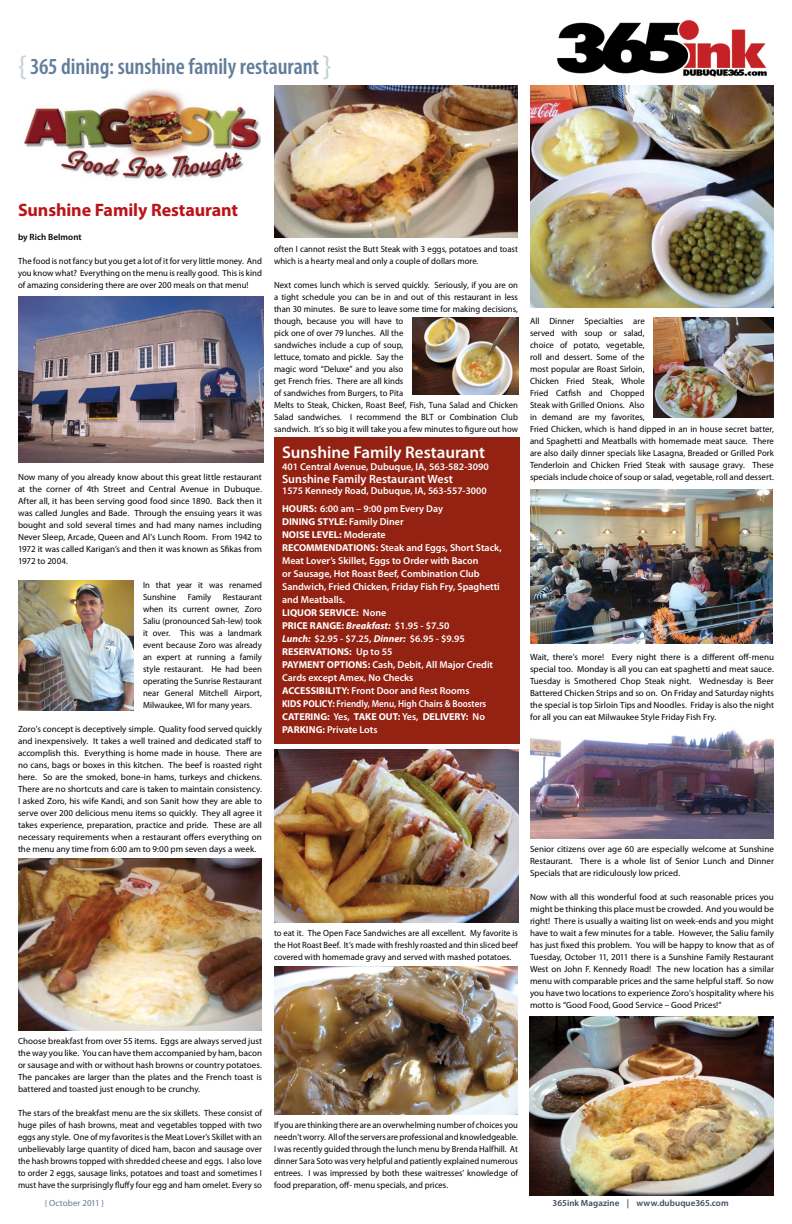
<style>
.page{position:relative;width:792px;height:1224px;background:#fff}
.page>*{position:absolute;margin:0;border:0;box-sizing:border-box;transform-origin:0 0}
.t1{font:600 condensed 23px "Myriad Pro";letter-spacing:-.005em;color:#617d99}
.t2{font:700 18px "Myriad Pro";letter-spacing:-.005em;color:#ba141a}
.t3{font:600 17px "Myriad Pro";color:#fff}
.t4{font:600 12px "Myriad Pro";color:#fff}
.t5{font:600 10px/13px "Myriad Pro";color:#fff}
.t6{font:9px/12px "Myriad Pro";letter-spacing:.005em;color:#000;text-align:justify}
.t7{font:9px/12px "Myriad Pro";letter-spacing:.005em;color:#000;scale:.96 1}
.t8{font:9px/12px "Myriad Pro";letter-spacing:.005em;color:#000;text-align:justify;scale:.95 1}
.t9{font:600 9px "Myriad Pro";letter-spacing:.005em;color:#3b4a5c}
.t10{font:9px "Myriad Pro";letter-spacing:.005em;color:#617d99}
.t11{font:600 9px "Myriad Pro";letter-spacing:.005em;color:#000}
.s1{font-weight:400;font-stretch:normal;font-size:30px;color:#c4d1d6}
.s2{font-weight:700}
.s3{font-weight:700;font-style:italic}
</style>
<div class="page">
<img style="left:557px;top:19px;width:210px;height:58px">
<div style="left:274px;top:437px;width:246px;height:307px;background:#932213"></div>
<img style="left:24px;top:89px;width:237px;height:90px">
<img style="left:531px;top:490px;width:241px;height:154px">
<img style="left:275px;top:967px;width:243px;height:148px">
<img style="left:274px;top:750px;width:244px;height:172px">
<img style="left:530px;top:85px;width:244px;height:223px">
<img style="left:654px;top:318px;width:120px;height:100px">
<img style="left:530px;top:1016px;width:244px;height:179px">
<img style="left:18px;top:859px;width:244px;height:172px">
<img style="left:18px;top:296px;width:245px;height:167px">
<img style="left:274px;top:85px;width:244px;height:152px">
<img style="left:18px;top:580px;width:116px;height:131px">
<img style="left:530px;top:729px;width:243px;height:109px">
<img style="left:412px;top:317px;width:106px;height:77px">
<h1 class="t1" style="left:18px;top:52px;width:315px"><span class="s1">{</span> 365 dining: sunshine family restaurant <span class="s1">}</span></h1>
<h2 class="t2" style="left:18px;top:198px;width:222px">Sunshine Family Restaurant</h2>
<p class="t11" style="left:18px;top:231px;width:65px">by Rich Belmont</p>
<p class="t6" style="left:18px;top:255px;width:245px">The food is not fancy but you get a lot of it for very little money. And you know what? Everything on the menu is really good. This is kind of amazing considering there are over 200 meals on that menu!</p>
<p class="t6" style="left:18px;top:471px;width:246px">Now many of you already know about this great little restaurant at the corner of 4th Street and Central Avenue in Dubuque.<br>After all, it has been serving good food since 1890. Back then it was called Jungles and Bade. Through the ensuing years it was bought and sold several times and had many names including Never Sleep, Arcade, Queen and Al’s Lunch Room. From 1942 to 1972 it was called Karigan’s and then it was known as Sfikas from 1972 to 2004.</p>
<p class="t7" style="left:143px;top:579px;width:125px">In that year it was renamed<br>Sunshine</p>
<p class="t7" style="left:188px;top:591px;width:26px">Family</p>
<p class="t7" style="left:143px;top:591px;width:125px;text-align:justify;text-indent:80px">Restaurant when its current owner, Zoro Saliu (pronounced Sah-lew) took it over. This was a landmark event because Zoro was already an expert at running a family style restaurant. He had been operating the Sunrise Restaurant near General Mitchell Airport, Milwaukee, WI for many years.</p>
<p class="t6" style="left:18px;top:723px;width:246px">Zoro’s concept is deceptively simple. Quality food served quickly and inexpensively. It takes a well trained and dedicated staff to accomplish this. Everything is home made in house. There are no cans, bags or boxes in this kitchen. The beef is roasted right here. So are the smoked, bone-in hams, turkeys and chickens.<br>There are no shortcuts and care is taken to maintain consistency.<br>I asked Zoro, his wife Kandi, and son Sanit how they are able to serve over 200 delicious menu items so quickly. They all agree it takes experience, preparation, practice and pride. These are all necessary requirements when a restaurant offers everything on the menu any time from 6:00 am to 9:00 pm seven days a week.</p>
<p class="t6" style="left:18px;top:1035px;width:246px">Choose breakfast from over 55 items. Eggs are always served just the way you like. You can have them accompanied by ham, bacon or sausage and with or without hash browns or country potatoes.<br>The pancakes are larger than the plates and the French toast is battered and toasted just enough to be crunchy.</p>
<p class="t7" style="left:18px;top:1107px;width:256px;text-align:justify">The stars of the breakfast menu are the six skillets. These consist of huge piles of hash browns, meat and vegetables topped with two eggs any style. One of my favorites is the Meat Lover’s Skillet with an unbelievably large quantity of diced ham, bacon and sausage over the hash browns topped with shredded cheese and eggs. I also love to order 2 eggs, sausage links, potatoes and toast and sometimes I must have the surprisingly fluffy four egg and ham omelet. Every so</p>
<p class="t7" style="left:274px;top:243px;width:256px">often I cannot resist the Butt Steak with 3 eggs, potatoes and toast which is a hearty meal and only a couple of dollars more.</p>
<p class="t7" style="left:274px;top:279px;width:256px">Next comes lunch which is served quickly. Seriously, if you are on a tight schedule you can be in and out of this restaurant in less than 30 minutes. Be sure to leave some time for making decisions, though, because you will have to<br>pick one of over 79 lunches. All the<br>sandwiches include a cup of soup,<br>lettuce, tomato and pickle. Say the<br>magic word “Deluxe” and you also<br>get French fries. There are all kinds<br>of sandwiches from Burgers, to Pita<br>Melts to Steak, Chicken, Roast Beef, Fish, Tuna Salad and Chicken Salad sandwiches. I recommend the BLT or Combination Club sandwich. It’s so big it will take you a few minutes to figure out how</p>
<h3 class="t3" style="left:282px;top:441px;width:205px">Sunshine Family Restaurant</h3>
<p class="t5" style="left:282px;top:460px;width:208px">401 Central Avenue, Dubuque, IA, 563-582-3090</p>
<h3 class="t4" style="left:282px;top:471px;width:172px">Sunshine Family Restaurant West</h3>
<p class="t5" style="left:282px;top:481px;width:206px;line-height:18px">1575 Kennedy Road, Dubuque, IA, 563-557-3000<br><span class="s2">HOURS:</span> 6:00 am – 9:00 pm Every Day</p>
<p class="t5" style="left:282px;top:515px;width:221px"><span class="s2">DINING STYLE:</span> Family Diner<br><span class="s2">NOISE LEVEL:</span> Moderate<br><span class="s2">RECOMMENDATIONS:</span> Steak and Eggs, Short Stack, Meat Lover’s Skillet, Eggs to Order with Bacon<br>or Sausage, Hot Roast Beef, Combination Club Sandwich, Fried Chicken, Friday Fish Fry, Spaghetti and Meatballs.<br><span class="s2">LIQUOR SERVICE:</span> None<br><span class="s2">PRICE RANGE:</span> <span class="s3">Breakfast:</span> $1.95 - $7.50<br><span class="s3">Lunch:</span> $2.95 - $7.25, <span class="s3">Dinner:</span> $6.95 - $9.95<br><span class="s2">RESERVATIONS:</span> Up to 55<br><span class="s2">PAYMENT OPTIONS:</span> Cash, Debit, All Major Credit Cards except Amex, No Checks<br><span class="s2">ACCESSIBILITY:</span> Front Door and Rest Rooms<br><span class="s2">KIDS POLICY:</span> Friendly, Menu, High Chairs &amp; Boosters <span class="s2">CATERING:</span> Yes, <span class="s2">TAKE OUT:</span> Yes, <span class="s2">DELIVERY:</span> No <span class="s2">PARKING:</span> Private Lots</p>
<p class="t6" style="left:530px;top:315px;width:246px;text-align:left">All Dinner Specialties are<br>served with soup or salad,<br>choice of potato, vegetable,<br>roll and dessert. Some of the<br>most popular are Roast Sirloin,<br>Chicken Fried Steak, Whole<br>Fried Catfish and Chopped<br>Steak with Grilled Onions. Also<br>in demand are my favorites,<br>Fried Chicken, which is hand dipped in an in house secret batter, and Spaghetti and Meatballs with homemade meat sauce. There are also daily dinner specials like Lasagna, Breaded or Grilled Pork Tenderloin and Chicken Fried Steak with sausage gravy. These specials include choice of soup or salad, vegetable, roll and dessert.</p>
<p class="t6" style="left:530px;top:651px;width:245px">Wait, there’s more! Every night there is a different off-menu special too. Monday is all you can eat spaghetti and meat sauce.<br>Tuesday is Smothered Chop Steak night. Wednesday is Beer Battered Chicken Strips and so on. On Friday and Saturday nights the special is top Sirloin Tips and Noodles. Friday is also the night for all you can eat Milwaukee Style Friday Fish Fry.</p>
<p class="t8" style="left:274px;top:927px;width:258px">to eat it. The Open Face Sandwiches are all excellent. My favorite is the Hot Roast Beef. It’s made with freshly roasted and thin sliced beef covered with homemade gravy and served with mashed potatoes.</p>
<p class="t6" style="left:530px;top:843px;width:245px">Senior citizens over age 60 are especially welcome at Sunshine Restaurant. There is a whole list of Senior Lunch and Dinner Specials that are ridiculously low priced.</p>
<p class="t6" style="left:530px;top:891px;width:246px">Now with all this wonderful food at such reasonable prices you might be thinking this place must be crowded. And you would be right! There is usually a waiting list on week-ends and you might have to wait a few minutes for a table. However, the Saliu family has just fixed this problem. You will be happy to know that as of Tuesday, October 11, 2011 there is a Sunshine Family Restaurant West on John F. Kennedy Road! The new location has a similar menu with comparable prices and the same helpful staff. So now you have two locations to experience Zoro’s hospitality where his motto is “Good Food, Good Service – Good Prices!”</p>
<p class="t7" style="left:274px;top:1119px;width:256px;text-align:justify">If you are thinking there are an overwhelming number of choices you needn’t worry. All of the servers are professional and knowledgeable.<br>I was recently guided through the lunch menu by Brenda Halfhill. At dinner Sara Soto was very helpful and patiently explained numerous entrees. I was impressed by both these waitresses’ knowledge of food preparation, off- menu specials, and prices.</p>
<p class="t10" style="left:45px;top:1197px;width:61px">{ October 2011 }</p>
<p class="t9" style="left:553px;top:1197px;width:178px">365ink Magazine | www.dubuque365.com</p>
</div>
